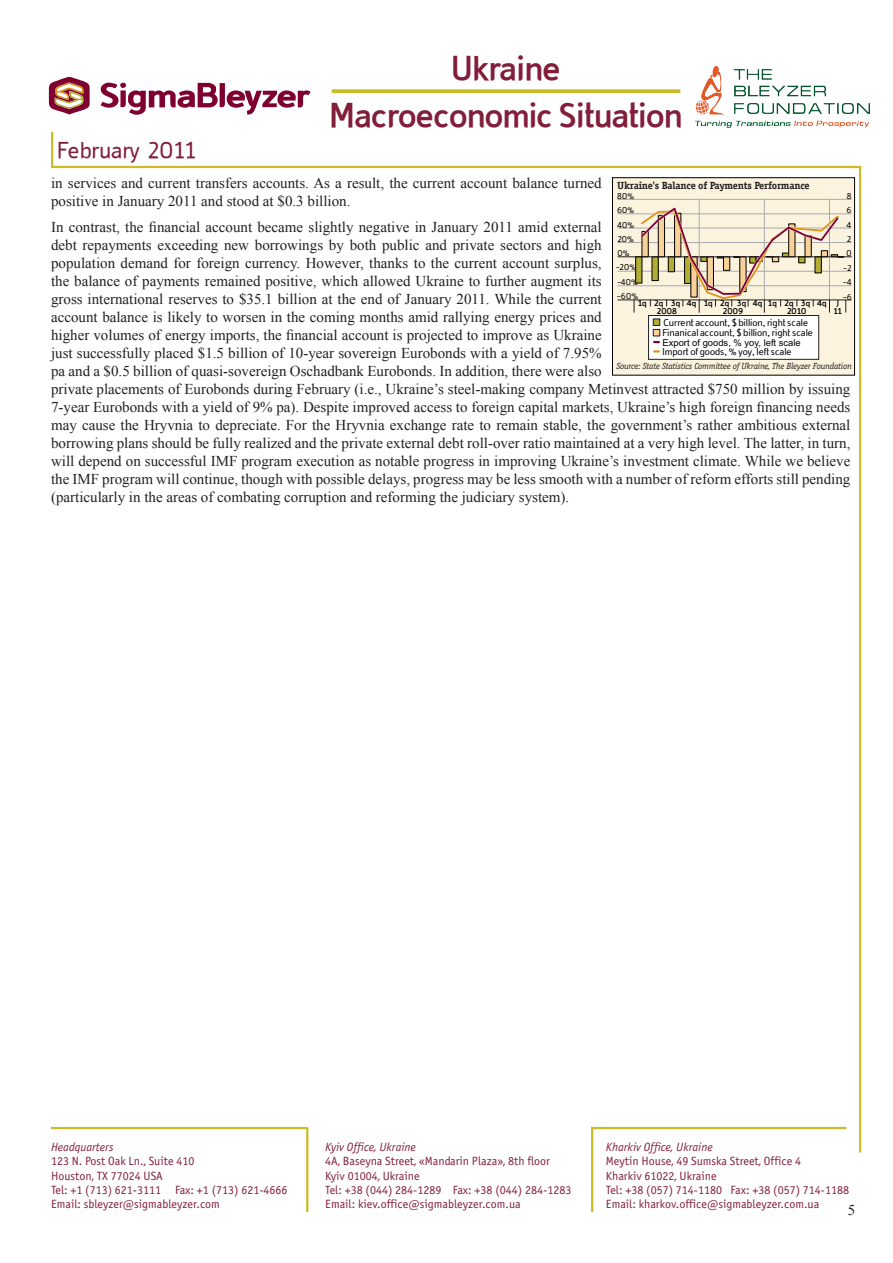
<style>
.page{position:relative;width:893px;height:1263px;background:#fff}
.page>*{position:absolute;margin:0;border:0;box-sizing:border-box;transform-origin:0 0}
.t1{font:700 36px/46.2px "Domestos 98";color:#821e3a;text-align:center}
.t2{font:24px "Domestos 98 Normal";color:#821e3a}
.t3{font:15px/18px "Times New Roman";color:#231f20}
.t4{font:12px/14.4px "Officina Sans C";color:#821e3a}
.t5{font:italic 12px "Officina Sans C";color:#821e3a}
.t6{font:10.35px/19.4px "Domestos 98 Normal";color:#000}
.t7{font:700 10.35px "Officina Serif C";letter-spacing:-.02em;color:#231f20}
.t8{font:9.45px "Arial";color:#000}
.t9{font:italic 8.85px "Officina Serif C";letter-spacing:-.03em;color:#231f20}
.t10{font:700 8.85px/7.5px "Domestos 98";color:#000;text-align:center}
.t11{font:8.85px/14.4px "Domestos 98 Normal";color:#000}
</style>
<div class="page">
<hr style="left:51px;top:166px;width:808px;height:2px;background:#c9bc27">
<hr style="left:859px;top:166px;width:2px;height:986px;background:#c9bc27">
<hr style="left:51px;top:1127px;width:255px;height:2px;background:#c9bc27">
<hr style="left:591px;top:1127px;width:255px;height:2px;background:#c9bc27">
<hr style="left:306px;top:1127px;width:2px;height:85px;background:#c9bc27">
<hr style="left:591px;top:1127px;width:2px;height:85px;background:#c9bc27">
<svg style="left:332px;top:89px;width:348px;height:4px"></svg>
<hr style="left:51px;top:132px;width:2px;height:34px;background:#c9bc27">
<img style="left:695px;top:67px;width:175px;height:60px">
<svg style="left:49px;top:77px;width:41px;height:37px"></svg>
<svg style="left:100px;top:82px;width:210px;height:33px"></svg>
<div style="left:612px;top:178px;width:242px;height:197px;background:#fcf3df"></div>
<hr style="left:829px;top:199px;width:1px;height:101px;background:#a8a9ad">
<div style="left:648px;top:315px;width:171px;height:44px;background:#fff"></div>
<div style="left:648px;top:315px;width:171px;height:44px;border:1px solid #231f20"></div>
<div style="left:653px;top:319px;width:7px;height:6px;background:#b2ad35"></div>
<div style="left:653px;top:319px;width:7px;height:7px;border:1px solid #231f20"></div>
<div style="left:653px;top:329px;width:7px;height:7px;background:#f7d198"></div>
<div style="left:653px;top:329px;width:7px;height:7px;border:1px solid #231f20"></div>
<svg style="left:654px;top:350px;width:5px;height:3px"></svg>
<hr style="left:699px;top:199px;width:1px;height:101px;background:#a8a9ad">
<hr style="left:764px;top:199px;width:1px;height:101px;background:#a8a9ad">
<hr style="left:618px;top:285px;width:233px;height:1px;background:#a8a9ad">
<hr style="left:618px;top:271px;width:233px;height:1px;background:#a8a9ad">
<hr style="left:618px;top:242px;width:233px;height:1px;background:#a8a9ad">
<hr style="left:618px;top:228px;width:233px;height:1px;background:#a8a9ad">
<hr style="left:618px;top:214px;width:233px;height:1px;background:#a8a9ad">
<hr style="left:618px;top:199px;width:233px;height:1px;background:#a8a9ad">
<hr style="left:618px;top:300px;width:233px;height:1px;background:#231f20">
<hr style="left:618px;top:257px;width:233px;height:1px;background:#231f20">
<svg style="left:634px;top:205px;width:212px;height:107px"></svg>
<div style="left:612px;top:178px;width:243px;height:197px;border:1px solid #000"></div>
<h2 class="t2" style="left:57px;top:136px;width:141px">February 2011</h2>
<h1 class="t1" style="left:330px;top:45px;width:354px">Ukraine<br>Macroeconomic Situation</h1>
<p class="t3" style="left:51px;top:174px;width:552px">in services and current transfers accounts. As a result, the current account balance turned positive in January 2011 and stood at $0.3 billion.</p>
<p class="t3" style="left:51px;top:218px;width:801px">In contrast, the financial account became slightly negative in January 2011 amid external<br>debt repayments exceeding new borrowings by both public and private sectors and high<br>population demand for foreign currency. However, thanks to the current account surplus,<br>the balance of payments remained positive, which allowed Ukraine to further augment its<br>gross international reserves to $35.1 billion at the end of January 2011. While the current<br>account balance is likely to worsen in the coming months amid rallying energy prices and<br>higher volumes of energy imports, the financial account is projected to improve as Ukraine<br>just successfully placed $1.5 billion of 10-year sovereign Eurobonds with a yield of 7.95%<br>pa and a $0.5 billion of quasi-sovereign Oschadbank Eurobonds. In addition, there were also<br>private placements of Eurobonds during February (i.e., Ukraine’s steel-making company Metinvest attracted $750 million by issuing 7-year Eurobonds with a yield of 9% pa). Despite improved access to foreign capital markets, Ukraine’s high foreign financing needs may cause the Hryvnia to depreciate. For the Hryvnia exchange rate to remain stable, the government’s rather ambitious external borrowing plans should be fully realized and the private external debt roll-over ratio maintained at a very high level. The latter, in turn, will depend on successful IMF program execution as notable progress in improving Ukraine’s investment climate. While we believe the IMF program will continue, though with possible delays, progress may be less smooth with a number of reform efforts still pending (particularly in the areas of combating corruption and reforming the judiciary system).</p>
<p class="t7" style="left:617px;top:179px;width:194px">Ukraine's Balance of Payments Performance</p>
<p class="t11" style="left:617px;top:189px;width:19px">80%</p>
<p class="t11" style="left:847px;top:189px;width:6px">8</p>
<p class="t11" style="left:617px;top:203px;width:19px">60%</p>
<p class="t11" style="left:847px;top:203px;width:7px">6</p>
<p class="t11" style="left:617px;top:217px;width:19px">40%</p>
<p class="t11" style="left:847px;top:217px;width:6px">4</p>
<p class="t11" style="left:617px;top:232px;width:18px">20%</p>
<p class="t11" style="left:847px;top:232px;width:6px">2</p>
<p class="t11" style="left:617px;top:246px;width:14px">0%</p>
<p class="t11" style="left:843px;top:246px;width:11px;text-align:center">0 -2 -4 -6</p>
<p class="t10" style="left:638px;top:299px;width:60px">1q 2q 3q 4q<br>2008</p>
<p class="t11" style="left:616px;top:260px;width:24px">-20% -40% -60%</p>
<p class="t10" style="left:704px;top:299px;width:60px">1q 2q 3q 4q<br>2009</p>
<p class="t10" style="left:768px;top:299px;width:60px">1q 2q 3q 4q<br>2010</p>
<p class="t10" style="left:834px;top:299px;width:10px">J<br>11</p>
<p class="t6" style="left:663px;top:312px;width:146px">Current account, $ billion, right scale</p>
<p class="t8" style="left:662px;top:336px;width:140px">Export of goods, % yoy, left scale</p>
<p class="t6" style="left:662px;top:323px;width:152px">Finanical account, $ billion, right scale<br>Import of goods, % yoy, left scale</p>
<p class="t9" style="left:616px;top:362px;width:237px">Source: State Statistics Committee of Ukraine, The Bleyzer Foundation</p>
<p class="t5" style="left:51px;top:1140px;width:64px">Headquarters</p>
<p class="t4" style="left:51px;top:1154px;width:238px">123 N. Post Oak Ln., Suite 410<br>Houston, TX 77024 USA<br>Tel: +1 (713) 621-3111 Fax: +1 (713) 621-4666<br>Email: sbleyzer@sigmableyzer.com</p>
<p class="t5" style="left:325px;top:1140px;width:92px">Kyiv Office, Ukraine</p>
<p class="t4" style="left:325px;top:1154px;width:248px">4A, Baseyna Street, «Mandarin Plaza», 8th floor Kyiv 01004, Ukraine<br>Tel: +38 (044) 284-1289 Fax: +38 (044) 284-1283<br>Email: kiev.office@sigmableyzer.com.ua</p>
<p class="t5" style="left:606px;top:1140px;width:108px">Kharkiv Office, Ukraine</p>
<p class="t4" style="left:606px;top:1154px;width:245px">Meytin House, 49 Sumska Street, Office 4<br>Kharkiv 61022, Ukraine<br>Tel: +38 (057) 714-1180 Fax: +38 (057) 714-1188<br>Email: kharkov.office@sigmableyzer.com.ua</p>
<p class="t3" style="left:848px;top:1201px;width:9px">5</p>
</div>
